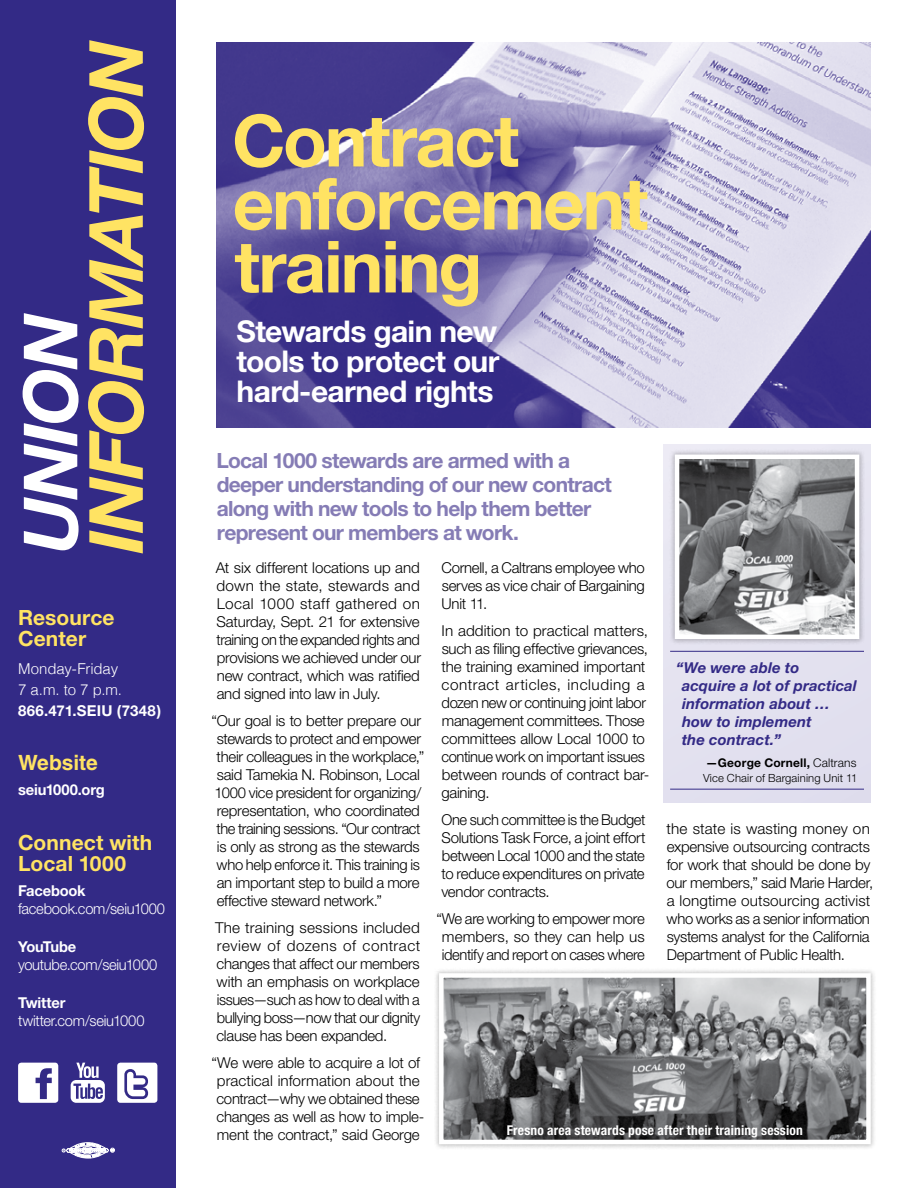
<style>
.page{position:relative;width:918px;height:1188px;background:#fff}
.page>*{position:absolute;margin:0;border:0;box-sizing:border-box;transform-origin:0 0}
.t1{font:700 72px/63px "Helvetica Neue";letter-spacing:-.03em;color:#ffe363}
.t2{font:700 30px/30px "Helvetica Neue";letter-spacing:-.02em;color:#fff;text-align:justify}
.t3{font:700 21px/24px "Helvetica Neue";letter-spacing:-.035em;color:#857cb5}
.t4{font:700 21px/21px "Helvetica Neue";letter-spacing:.005em;color:#ffe363}
.t5{font:700 21px "Helvetica";letter-spacing:-.005em;color:#ffe363}
.t6{font:300 15px/18px "Helvetica Neue";letter-spacing:-.02em;color:#000;text-align:justify}
.t7{font:italic 700 15px/18px "Helvetica Neue";letter-spacing:.005em;color:#332a86}
.t8{font:300 15px "Helvetica Neue";letter-spacing:-.02em;color:#fff}
.t9{font:700 15px "Helvetica Neue";letter-spacing:-.01em;color:#fff}
.t10{font:300 15px/21px "Helvetica";letter-spacing:-.01em;color:#fff}
.t11{font:700 15px "Helvetica Neue";letter-spacing:.02em;color:#fff}
.t12{font:700 15px "Helvetica Neue";letter-spacing:-.05em;color:#fff}
.t13{font:700 condensed 13.5px "Helvetica Neue";letter-spacing:.01em;color:#fff}
.t14{font:700 12px "Helvetica Neue";letter-spacing:.015em;color:#000}
.t15{font:300 11.25px "Helvetica Neue";letter-spacing:.01em;color:#000}
.s1{font-weight:300}
</style>
<div class="page">
<div style="left:0;top:0;width:176px;height:1188px;background:#332a86"></div>
<div style="left:117px;top:1063px;width:40px;height:40px;background:#fff;border-radius:3px"></div>
<svg style="left:124px;top:1069px;width:25px;height:30px"></svg>
<div style="left:71px;top:1080px;width:34px;height:23px;background:#fff;border-radius:5px"></div>
<svg style="left:76px;top:1063px;width:23px;height:15px"></svg>
<svg style="left:73px;top:1084px;width:30px;height:15px"></svg>
<svg style="left:18px;top:1063px;width:40px;height:40px"></svg>
<svg style="left:88px;top:40px;width:56px;height:514px"></svg>
<svg style="left:23px;top:313px;width:56px;height:237px"></svg>
<svg style="left:62px;top:1142px;width:53px;height:17px"></svg>
<img style="left:216px;top:42px;width:655px;height:386px">
<div style="left:663px;top:445px;width:208px;height:357px;background:#e2e1ef"></div>
<hr style="left:670px;top:651px;width:194px;height:1px;background:#332a86">
<hr style="left:670px;top:789px;width:194px;height:1px;background:#332a86">
<div style="left:669px;top:449px;width:196px;height:196px;background:#000;opacity:.25"></div>
<svg style="left:673px;top:452px;width:189px;height:189px;background:#939496"></svg>
<div style="left:434px;top:967px;width:443px;height:183px;background:#000;opacity:.25"></div>
<svg style="left:437px;top:971px;width:436px;height:175px;background:#8a8b8c"></svg>
<h3 class="t4" style="left:18px;top:606px;width:98px">Resource<br>Center</h3>
<p class="t10" style="left:18px;top:657px;width:106px">Monday-Friday<br>7 a.m. to 7 p.m.</p>
<p class="t11" style="left:18px;top:701px;width:145px">866.471.SEIU (7348)</p>
<h3 class="t5" style="left:18px;top:750px;width:81px">Website</h3>
<p class="t9" style="left:18px;top:780px;width:88px">seiu1000.org</p>
<h3 class="t4" style="left:18px;top:831px;width:136px">Connect with<br>Local 1000</h3>
<p class="t9" style="left:18px;top:881px;width:69px">Facebook</p>
<p class="t8" style="left:18px;top:899px;width:149px">facebook.com/seiu1000</p>
<p class="t12" style="left:18px;top:937px;width:60px">YouTube</p>
<p class="t8" style="left:18px;top:955px;width:141px">youtube.com/seiu1000</p>
<p class="t9" style="left:18px;top:993px;width:49px">Twitter</p>
<p class="t8" style="left:18px;top:1011px;width:128px">twitter.com/seiu1000</p>
<h1 class="t1" style="left:232px;top:108px;width:418px">Contract enforcement training</h1>
<h2 class="t2" style="left:237px;top:316px;width:265px">Stewards gain new tools to protect our hard-earned rights</h2>
<h3 class="t3" style="left:217px;top:448px;width:397px">Local 1000 stewards are armed with a deeper understanding of our new contract along with new tools to help them better represent our members at work.</h3>
<p class="t6" style="left:216px;top:558px;width:207px">At six different locations up and down the state, stewards and Local 1000 staff gathered on Saturday, Sept. 21 for extensive training on the expanded rights and provisions we achieved under our new contract, which was ratified and signed into law in July.</p>
<p class="t6" style="left:212px;top:711px;width:214px;text-align:left">“Our goal is to better prepare our stewards to protect and empower their colleagues in the workplace,” said Tamekia N. Robinson, Local 1000 vice president for organizing/ representation, who coordinated the training sessions. “Our contract is only as strong as the stewards who help enforce it. This training is an important step to build a more effective steward network.”</p>
<p class="t6" style="left:215px;top:918px;width:207px">The training sessions included review of dozens of contract changes that affect our members with an emphasis on workplace issues—such as how to deal with a bullying boss—now that our dignity clause has been expanded.</p>
<p class="t6" style="left:212px;top:1053px;width:214px;text-align:center">“We were able to acquire a lot of practical information about the contract—why we obtained these changes as well as how to imple&shy;ment the contract,” said George</p>
<p class="t6" style="left:441px;top:558px;width:205px">Cornell, a Caltrans employee who serves as vice chair of Bargaining Unit 11.</p>
<p class="t6" style="left:441px;top:621px;width:210px;text-align:left">In addition to practical matters, such as filing effective grievances, the training examined important contract articles, including a dozen new or continuing joint labor management committees. Those committees allow Local 1000 to continue work on important issues between rounds of contract bar&shy;gaining.</p>
<p class="t6" style="left:441px;top:810px;width:206px">One such committee is the Budget Solutions Task Force, a joint effort between Local 1000 and the state to reduce expenditures on private vendor contracts.</p>
<p class="t6" style="left:437px;top:909px;width:210px;text-align:center">“We are working to empower more members, so they can help us identify and report on cases where</p>
<p class="t7" style="left:682px;top:659px;width:176px;text-indent:-6px">“We were able to acquire a lot of practical information about … how to implement<br>the contract.”</p>
<p class="t14" style="left:706px;top:755px;width:152px">—George Cornell, <span class="s1">Caltrans</span></p>
<p class="t15" style="left:703px;top:771px;width:156px">Vice Chair of Bargaining Unit 11</p>
<p class="t6" style="left:666px;top:819px;width:208px;text-align:left">the state is wasting money on expensive outsourcing contracts for work that should be done by our members,” said Marie Harder, a longtime outsourcing activist who works as a senior information systems analyst for the California<br>Department of Public Health.</p>
<p class="t13" style="left:507px;top:1122px;width:297px">Fresno area stewards pose after their training session</p>
</div>
